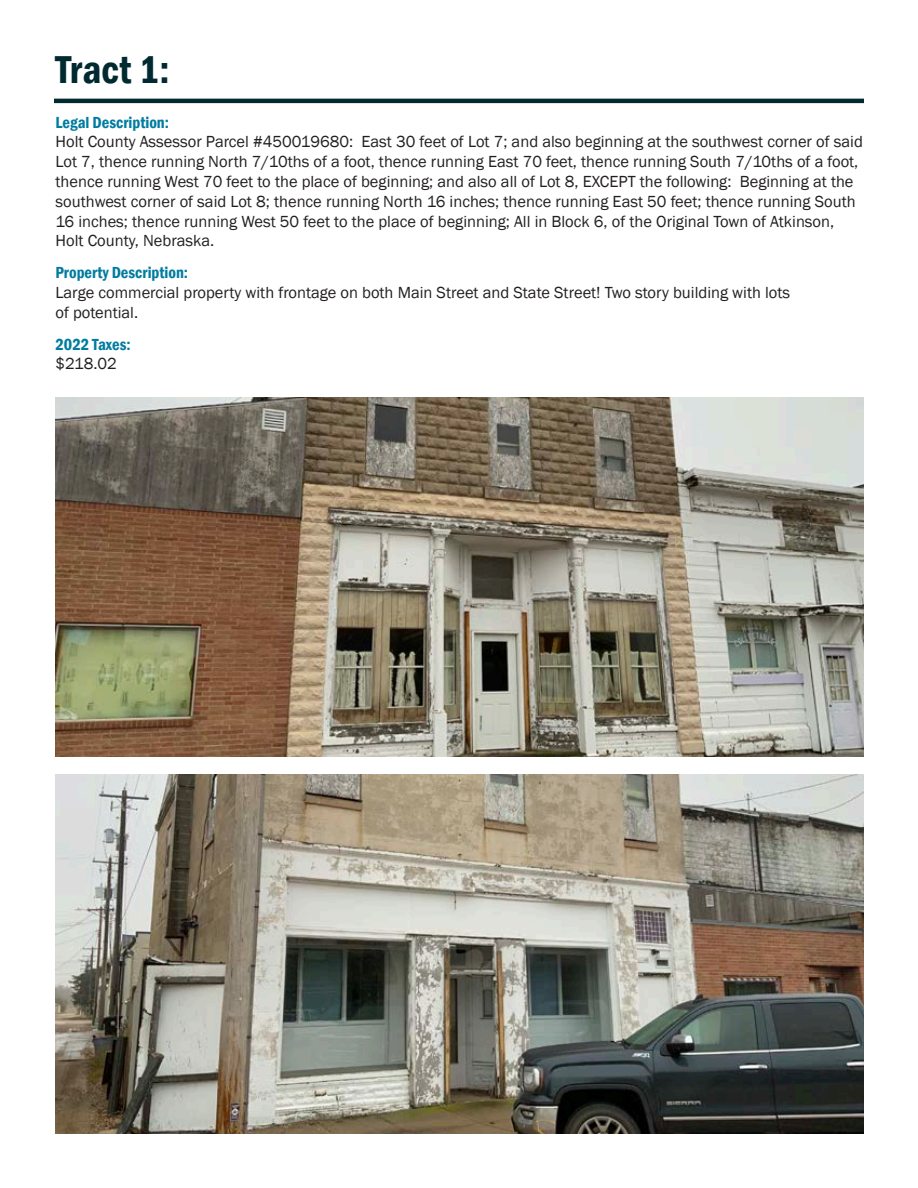
<style>
.page{position:relative;width:918px;height:1188px;background:#fff}
.page>*{position:absolute;margin:0;border:0;box-sizing:border-box;transform-origin:0 0}
.t1{font:600 condensed 39.9px "Franklin Gothic";color:#002930}
.t2{font:16.5px/19.8px "Franklin Gothic";color:#231f20}
.t3{font:600 condensed 16.5px "Franklin Gothic";color:#007ca0}
</style>
<div class="page">
<hr style="left:54px;top:99px;width:810px;height:4px;background:#002930">
<img style="left:56px;top:397px;width:808px;height:360px">
<img style="left:56px;top:775px;width:808px;height:359px">
<h1 class="t1" style="left:56px;top:43px;width:116px">Tract 1:</h1>
<p class="t3" style="left:56px;top:111px;width:115px">Legal Description:</p>
<p class="t2" style="left:56px;top:132px;width:809px">Holt County Assessor Parcel #450019680: East 30 feet of Lot 7; and also beginning at the southwest corner of said Lot 7, thence running North 7/10ths of a foot, thence running East 70 feet, thence running South 7/10ths of a foot, thence running West 70 feet to the place of beginning; and also all of Lot 8, EXCEPT the following: Beginning at the southwest corner of said Lot 8; thence running North 16 inches; thence running East 50 feet; thence running South 16 inches; thence running West 50 feet to the place of beginning; All in Block 6, of the Original Town of Atkinson, Holt County, Nebraska.</p>
<p class="t3" style="left:56px;top:262px;width:134px">Property Description:</p>
<p class="t2" style="left:56px;top:283px;width:736px">Large commercial property with frontage on both Main Street and State Street! Two story building with lots of potential.</p>
<p class="t3" style="left:56px;top:333px;width:77px">2022 Taxes:</p>
<p class="t2" style="left:56px;top:354px;width:63px">$218.02</p>
</div>
